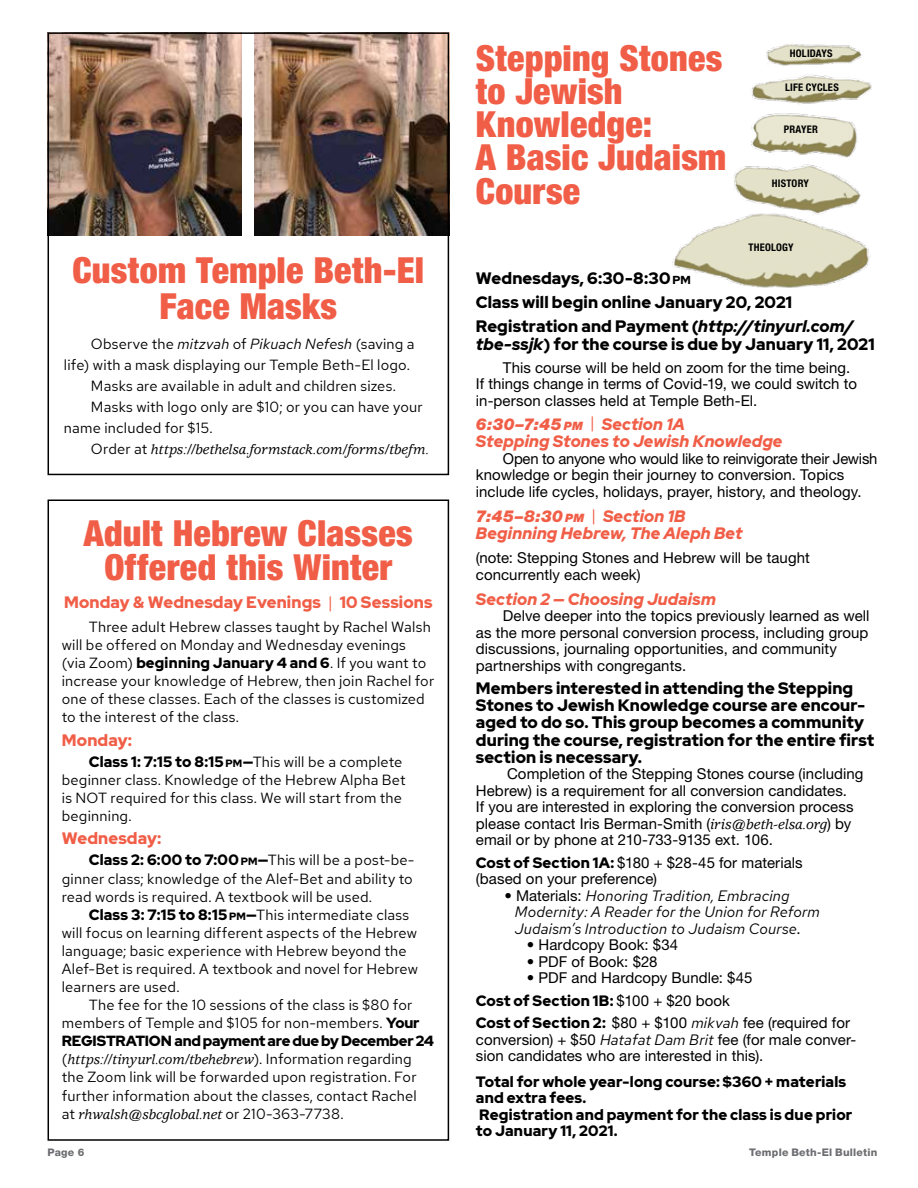
<style>
.page{position:relative;width:918px;height:1188px;background:#fff}
.page>*{position:absolute;margin:0;border:0;box-sizing:border-box;transform-origin:0 0}
.t1{font:900 condensed 36px/33px "Helvetica Neue LT Std";letter-spacing:.005em;color:#f15e47;text-align:center}
.t2{font:900 16.5px/17.2px "Red Hat Display";letter-spacing:.01em;color:#000}
.t3{font:italic 900 16.5px "Red Hat Display";letter-spacing:.01em;color:#f15e47}
.t4{font:900 16.5px "Red Hat Display";letter-spacing:.01em;color:#f15e47}
.t5{font:italic 900 16.5px "Helvetica Neue LT Std";letter-spacing:.005em;color:#f15e47}
.t6{font:15px/16.5px "Helvetica Neue LT Std";letter-spacing:.005em;color:#000}
.t7{font:900 15px/16.5px "Red Hat Display";letter-spacing:.015em;color:#000}
.t8{font:italic 15px/16.5px "Red Hat Text";letter-spacing:.01em;color:#000}
.t9{font:14.7px/18.1px "Red Hat Text";letter-spacing:.01em;color:#000}
.t10{font:italic 500 14.7px "Usherwood";letter-spacing:-.005em;color:#000}
.t11{font:900 14.7px "Red Hat Display";letter-spacing:-.015em;color:#000}
.t12{font:700 condensed 10.5px "Helvetica Neue LT Std";letter-spacing:.02em;color:#000}
.t13{font:800 10.5px "Helvetica Neue LT Std";letter-spacing:.02em;color:#6d6e71}
.s1{font-style:italic}
.s2{font-family:"Red Hat Text";font-weight:400;font-style:normal}
.s3{font-weight:400}
.s4{font-family:"Red Hat Display";font-weight:900}
.s5{font-family:"Red Hat Display";font-weight:900;font-size:15px}
.s6{font-family:"Red Hat Display";font-weight:900;font-size:10.5px}
.s7{font-size:11.55px}
.s8{font-family:"Red Hat Display";font-weight:400;font-style:normal}
.s9{font-family:"Red Hat Display"}
.s10{font-family:"Usherwood";font-weight:500;font-style:italic}
.s11{font-family:"Helvetica Neue LT Std";font-style:normal}
.s12{font-family:"Helvetica Neue LT Std";font-weight:400}
.s13{font-family:"Red Hat Text";font-style:italic}
</style>
<div class="page">
<img style="left:255px;top:35px;width:191px;height:200px">
<img style="left:51px;top:35px;width:191px;height:200px">
<div style="left:48px;top:500px;width:401px;height:641px;border:2px solid #000"></div>
<div style="left:48px;top:32px;width:401px;height:443px;border:2px solid #000"></div>
<img style="left:672px;top:44px;width:200px;height:244px">
<h1 class="t1" style="left:72px;top:251px;width:353px;line-height:36.6px">Custom Temple Beth-El<br>Face Masks</h1>
<p class="t9" style="left:91px;top:335px;width:325px">Observe the <span class="s1">mitzvah</span> of <span class="s1">Pikuach Nefesh</span> (saving a</p>
<p class="t9" style="left:64px;top:356px;width:347px">life) with a mask displaying our Temple Beth-El logo.</p>
<p class="t9" style="left:91px;top:377px;width:306px">Masks are available in adult and children sizes.</p>
<p class="t9" style="left:91px;top:397px;width:333px">Masks with logo only are $10; or you can have your</p>
<p class="t9" style="left:64px;top:418px;width:150px">name included for $15.</p>
<p class="t10" style="left:91px;top:441px;width:340px"><span class="s2">Order at</span> https://bethelsa.formstack.com/forms/tbefm.</p>
<h1 class="t1" style="left:84px;top:516px;width:330px;line-height:33.9px">Adult Hebrew Classes<br>Offered this Winter</h1>
<p class="t4" style="left:64px;top:591px;width:370px">Monday &amp; Wednesday Evenings <span class="s3">|</span> 10 Sessions</p>
<p class="t9" style="left:62px;top:618px;width:374px;text-indent:27px">Three adult Hebrew classes taught by Rachel Walsh will be offered on Monday and Wednesday evenings<br>(via Zoom) <span class="s4">beginning January 4 and 6</span>. If you want to increase your knowledge of Hebrew, then join Rachel for one of these classes. Each of the classes is customized to the interest of the class.</p>
<p class="t4" style="left:62px;top:729px;width:72px">Monday:</p>
<p class="t9" style="left:62px;top:752px;width:345px;text-indent:27px"><span class="s5">Class 1: 7:15 to 8:15</span> <span class="s6">PM</span><span class="s5">—</span>This will be a complete beginner class. Knowledge of the Hebrew Alpha Bet is NOT required for this class. We will start from the beginning.</p>
<p class="t4" style="left:62px;top:828px;width:101px">Wednesday:</p>
<p class="t9" style="left:62px;top:851px;width:354px;text-align:justify;text-indent:27px"><span class="s5">Class 2: 6:00 to 7:00</span> <span class="s6">PM</span><span class="s5">—</span>This will be a post-be&shy;ginner class; knowledge of the Alef-Bet and ability to read words is required. A textbook will be used.</p>
<p class="t9" style="left:62px;top:905px;width:358px;text-indent:27px"><span class="s5">Class 3: 7:15 to 8:15</span> <span class="s6">PM</span><span class="s5">—</span>This intermediate class will focus on learning different aspects of the Hebrew language; basic experience with Hebrew beyond the Alef-Bet is required. A textbook and novel for Hebrew learners are used.</p>
<p class="t9" style="left:62px;top:996px;width:359px;text-indent:27px">The fee for the 10 sessions of the class is $80 for members of Temple and $105 for non-members. <span class="s4">Your</span></p>
<p class="t11" style="left:62px;top:1032px;width:374px">REGISTRATION and payment are due by December 24</p>
<p class="t10" style="left:62px;top:1052px;width:351px"><span class="s2">(</span>https://tinyurl.com/tbehebrew<span class="s2">). Information regarding</span></p>
<p class="t9" style="left:62px;top:1068px;width:356px">the Zoom link will be forwarded upon registration. For further information about the classes, contact Rachel</p>
<p class="t10" style="left:62px;top:1106px;width:283px"><span class="s2">at</span> rhwalsh@sbcglobal.net <span class="s2">or 210-363-7738.</span></p>
<h1 class="t1" style="left:476px;top:42px;width:252px;text-align:left">Stepping Stones to Jewish<br>Knowledge:<br>A Basic Judaism<br>Course</h1>
<p class="t12" style="left:790px;top:47px;width:44px">HOLIDAYS</p>
<p class="t12" style="left:785px;top:81px;width:55px">LIFE CYCLES</p>
<p class="t12" style="left:784px;top:123px;width:36px">PRAYER</p>
<p class="t12" style="left:772px;top:177px;width:39px">HISTORY</p>
<p class="t12" style="left:748px;top:241px;width:47px">THEOLOGY</p>
<p class="t2" style="left:476px;top:267px;width:379px;line-height:24px">Wednesdays, 6:30-8:30 <span class="s7">PM<br></span>Class will begin online January 20, 2021<br>Registration and Payment (<span class="s1">http://tinyurl.com/</span></p>
<p class="t2" style="left:476px;top:336px;width:400px"><span class="s1">tbe-ssjk</span>) for the course is due by January 11, 2021</p>
<p class="t6" style="left:476px;top:359px;width:383px;text-indent:27px">This course will be held on zoom for the time being.<br>If things change in terms of Covid-19, we could switch to in-person classes held at Temple Beth-El.</p>
<p class="t5" style="left:476px;top:414px;width:211px">6:30–7:45 <span class="s7">pm</span> <span class="s8">|</span> <span class="s9">Section 1A</span></p>
<p class="t3" style="left:476px;top:431px;width:308px">Stepping Stones to Jewish Knowledge</p>
<p class="t6" style="left:476px;top:450px;width:403px;text-indent:27px">Open to anyone who would like to reinvigorate their Jewish knowledge or begin their journey to conversion. Topics include life cycles, holidays, prayer, history, and theology.</p>
<p class="t5" style="left:476px;top:506px;width:211px">7:45–8:30 <span class="s7">pm</span> <span class="s8">|</span> <span class="s9">Section 1B</span></p>
<p class="t3" style="left:476px;top:523px;width:268px">Beginning Hebrew, The Aleph Bet</p>
<p class="t6" style="left:476px;top:550px;width:336px">(note: Stepping Stones and Hebrew will be taught concurrently each week)</p>
<p class="t3" style="left:476px;top:588px;width:242px">Section 2 — Choosing Judaism</p>
<p class="t6" style="left:476px;top:607px;width:395px;text-indent:27px">Delve deeper into the topics previously learned as well as the more personal conversion process, including group discussions, journaling opportunities, and community partnerships with congregants.</p>
<p class="t2" style="left:476px;top:679px;width:400px">Members interested in attending the Stepping Stones to Jewish Knowledge course are encour&shy;aged to do so. This group becomes a community during the course, registration for the entire first section is necessary.</p>
<p class="t6" style="left:476px;top:766px;width:389px;text-indent:31px">Completion of the Stepping Stones course (including Hebrew) is a requirement for all conversion candidates.<br>If you are interested in exploring the conversion process please contact Iris Berman-Smith (<span class="s10">iris@beth-elsa.org</span>) by email or by phone at 210-733-9135 ext. 106.</p>
<p class="t6" style="left:476px;top:854px;width:328px"><span class="s4">Cost of Section 1A:</span> $180 + $28-45 for materials (based on your preference)</p>
<p class="t8" style="left:515px;top:887px;width:307px;text-indent:-10px"><span class="s11">• Materials:</span> Honoring Tradition, Embracing<br>Modernity: A Reader for the Union for Reform<br>Judaism’s Introduction to Judaism Course<span class="s11">.</span></p>
<p class="t6" style="left:527px;top:937px;width:153px">• Hardcopy Book: $34</p>
<p class="t6" style="left:527px;top:953px;width:132px">• PDF of Book: $28</p>
<p class="t6" style="left:527px;top:970px;width:227px">• PDF and Hardcopy Bundle: $45</p>
<p class="t7" style="left:476px;top:992px;width:255px">Cost of Section 1B: <span class="s12">$100 + $20 book</span></p>
<p class="t6" style="left:476px;top:1015px;width:382px"><span class="s4">Cost of Section 2:</span> $80 + $100 <span class="s13">mikvah</span> fee (required for conversion) + $50 <span class="s13">Hatafat Dam Brit</span> fee (for male conver&shy;sion candidates who are interested in this).</p>
<p class="t7" style="left:476px;top:1073px;width:378px">Total for whole year-long course: $360 + materials and extra fees.<br>Registration and payment for the class is due prior to January 11, 2021.</p>
<p class="t13" style="left:48px;top:1146px;width:38px">Page 6</p>
<p class="t13" style="left:749px;top:1146px;width:130px">Temple Beth-El Bulletin</p>
</div>
